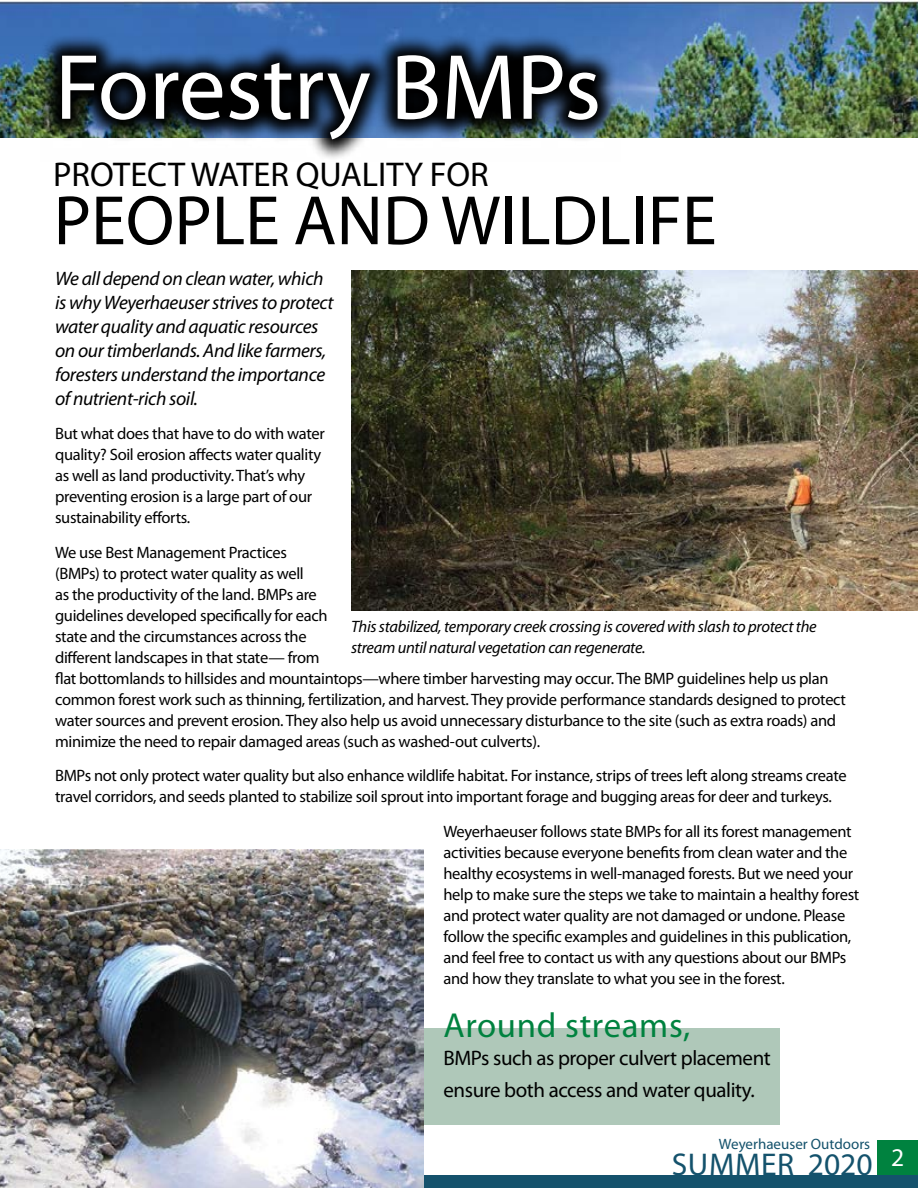
<style>
.page{position:relative;width:918px;height:1188px;background:#fff}
.page>*{position:absolute;margin:0;border:0;box-sizing:border-box;transform-origin:0 0}
.t1{font:93.6px "Myriad Pro";color:#fff}
.t2{font:70.5px "Myriad Pro";color:#000}
.t3{font:34.8px "Myriad Pro";letter-spacing:.02em;color:#00823f}
.t4{font:34.5px "Myriad Pro";color:#000}
.t5{font:31.5px "Myriad Pro";letter-spacing:.02em;color:#14526c}
.t6{font:25.5px "Myriad Pro";color:#fff}
.t7{font:21px/31.2px "Myriad Pro";letter-spacing:-.02em;color:#000}
.t8{font:italic 19.5px/24px "Myriad Pro";letter-spacing:-.02em;color:#000}
.t9{font:16.5px/21px "Myriad Pro";letter-spacing:-.02em;color:#000}
.t10{font:italic 16.5px/20.4px "Myriad Pro";letter-spacing:-.02em;color:#000}
.t11{font:15px "Myriad Pro";color:#14526c}
</style>
<div class="page">
<div style="left:878px;top:1140px;width:40px;height:37px;background:#00823f"></div>
<div style="left:381px;top:1028px;width:399px;height:97px;background:#afc8b9"></div>
<img style="left:0;top:0;width:918px;height:137px">
<svg style="left:40px;top:34px;width:580px;height:124px"></svg>
<div style="left:0;top:1175px;width:918px;height:13px;background:#14526c"></div>
<img style="left:0;top:849px;width:423px;height:339px">
<img style="left:351px;top:270px;width:567px;height:341px">
<h1 class="t1" style="left:55px;top:30px;width:548px">Forestry BMPs</h1>
<h3 class="t4" style="left:53px;top:153px;width:437px">PROTECT WATER QUALITY FOR</h3>
<h2 class="t2" style="left:54px;top:177px;width:665px">PEOPLE AND WILDLIFE</h2>
<p class="t8" style="left:55px;top:266px;width:280px">We all depend on clean water, which is why Weyerhaeuser strives to protect water quality and aquatic resources on our timberlands. And like farmers, foresters understand the importance of nutrient-rich soil.</p>
<p class="t9" style="left:55px;top:423px;width:271px">But what does that have to do with water quality? Soil erosion affects water quality as well as land productivity. That’s why preventing erosion is a large part of our sustainability efforts.</p>
<p class="t9" style="left:55px;top:542px;width:792px">We use Best Management Practices<br>(BMPs) to protect water quality as well<br>as the productivity of the land. BMPs are<br>guidelines developed specifically for each<br>state and the circumstances across the<br>different landscapes in that state— from<br>flat bottomlands to hillsides and mountaintops—where timber harvesting may occur. The BMP guidelines help us plan common forest work such as thinning, fertilization, and harvest. They provide performance standards designed to protect water sources and prevent erosion. They also help us avoid unnecessary disturbance to the site (such as extra roads) and minimize the need to repair damaged areas (such as washed-out culverts).</p>
<p class="t9" style="left:55px;top:765px;width:793px">BMPs not only protect water quality but also enhance wildlife habitat. For instance, strips of trees left along streams create travel corridors, and seeds planted to stabilize soil sprout into important forage and bugging areas for deer and turkeys.</p>
<p class="t9" style="left:443px;top:821px;width:417px">Weyerhaeuser follows state BMPs for all its forest management activities because everyone benefits from clean water and the healthy ecosystems in well-managed forests. But we need your help to make sure the steps we take to maintain a healthy forest and protect water quality are not damaged or undone. Please follow the specific examples and guidelines in this publication, and feel free to contact us with any questions about our BMPs and how they translate to what you see in the forest.</p>
<h3 class="t3" style="left:443px;top:1004px;width:248px">Around streams,</h3>
<p class="t7" style="left:443px;top:1042px;width:329px">BMPs such as proper culvert placement ensure both access and water quality.</p>
<p class="t10" style="left:351px;top:616px;width:467px">This stabilized, temporary creek crossing is covered with slash to protect the stream until natural vegetation can regenerate.</p>
<p class="t11" style="left:719px;top:1135px;width:153px">Weyerhaeuser Outdoors</p>
<h3 class="t5" style="left:672px;top:1145px;width:202px">SUMMER 2020</h3>
<h3 class="t6" style="left:891px;top:1141px;width:15px">2</h3>
</div>
